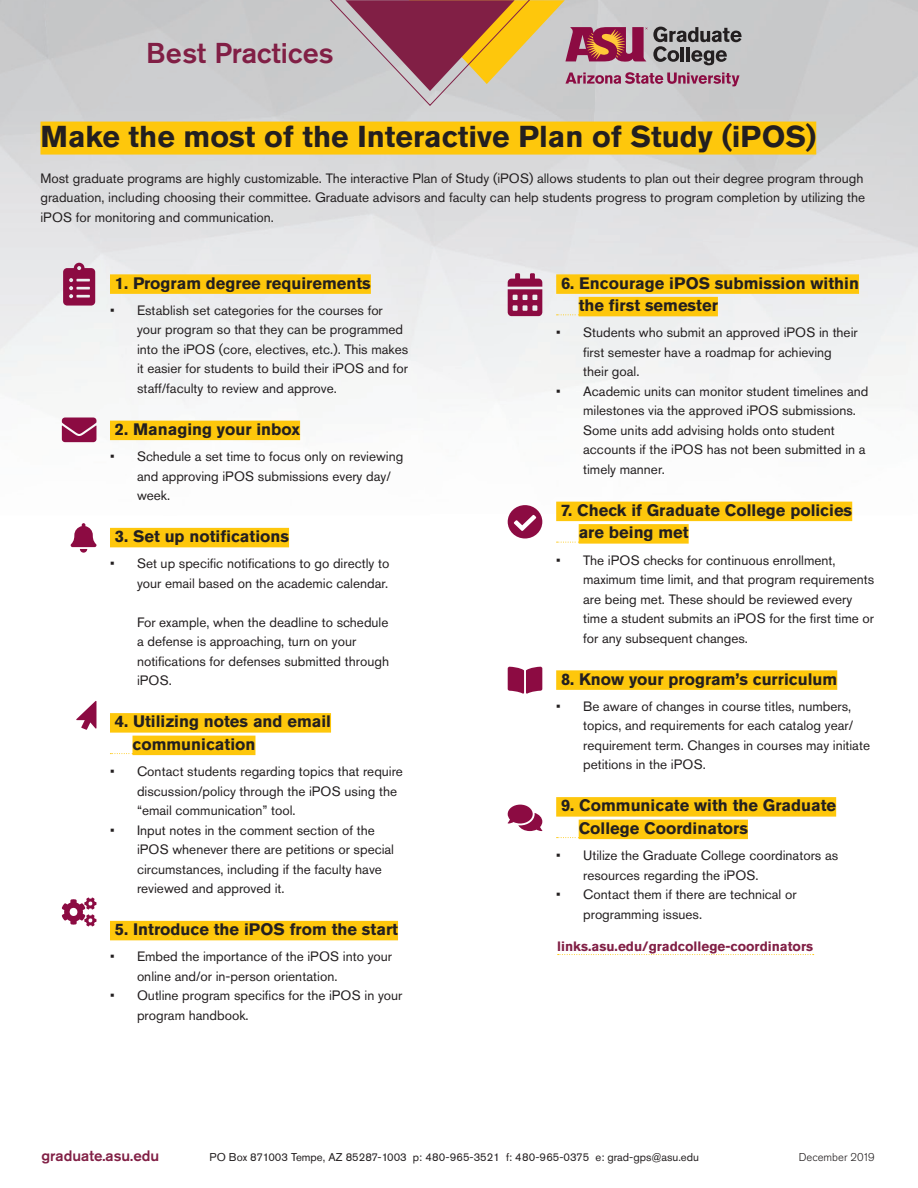
<style>
.page{position:relative;width:918px;height:1188px;background:#fff}
.page>*{position:absolute;margin:0;border:0;box-sizing:border-box;transform-origin:0 0}
.t1{font:700 30px "Akzidenz Grotesk Std";color:#231f20}
.t2{font:500 28.5px "Akzidenz Grotesk Std";color:#811f45}
.Headline_1{font:700 16.5px/22.5px "Akzidenz Grotesk Std";color:#231f20}
.t3{font:500 15px "Akzidenz Grotesk Std";color:#811f45}
.Copy{font:13.5px/19.5px "Akzidenz Grotesk Std";color:#231f20}
.Headline_1-2{font:700 13.5px "Akzidenz Grotesk Std";color:#811f45}
.t4{font:11.25px "Akzidenz Grotesk Std";color:#231f20}
.t5{font:300 11.25px "Akzidenz Grotesk Std";color:#231f20}
</style>
<div class="page">
<img style="left:0;top:0;width:918px;height:956px">
<div style="left:40px;top:122px;width:776px;height:33px;background:#fec70c"></div>
<div style="left:110px;top:274px;width:261px;height:20px;background:#fec70c"></div>
<div style="left:110px;top:421px;width:190px;height:19px;background:#fec70c"></div>
<div style="left:110px;top:528px;width:179px;height:19px;background:#fec70c"></div>
<div style="left:110px;top:713px;width:221px;height:20px;background:#fec70c"></div>
<svg style="left:110px;top:753px;width:23px;height:1px"></svg>
<div style="left:133px;top:736px;width:122px;height:19px;background:#fec70c"></div>
<div style="left:110px;top:921px;width:288px;height:19px;background:#fec70c"></div>
<svg style="left:63px;top:263px;width:32px;height:43px"></svg>
<svg style="left:62px;top:418px;width:34px;height:24px"></svg>
<svg style="left:71px;top:523px;width:25px;height:30px"></svg>
<svg style="left:508px;top:805px;width:34px;height:26px"></svg>
<svg style="left:508px;top:667px;width:34px;height:27px"></svg>
<svg style="left:508px;top:505px;width:34px;height:33px"></svg>
<svg style="left:62px;top:897px;width:35px;height:29px"></svg>
<svg style="left:508px;top:273px;width:34px;height:43px"></svg>
<svg style="left:76px;top:701px;width:20px;height:29px"></svg>
<div style="left:556px;top:274px;width:303px;height:20px;background:#fec70c"></div>
<svg style="left:557px;top:314px;width:22px;height:1px"></svg>
<div style="left:579px;top:297px;width:139px;height:19px;background:#fec70c"></div>
<div style="left:556px;top:502px;width:296px;height:19px;background:#fec70c"></div>
<svg style="left:557px;top:542px;width:22px;height:1px"></svg>
<div style="left:579px;top:524px;width:110px;height:20px;background:#fec70c"></div>
<div style="left:556px;top:670px;width:281px;height:20px;background:#fec70c"></div>
<div style="left:556px;top:797px;width:280px;height:20px;background:#fec70c"></div>
<svg style="left:557px;top:837px;width:22px;height:1px"></svg>
<div style="left:579px;top:820px;width:169px;height:19px;background:#fec70c"></div>
<svg style="left:558px;top:954px;width:256px;height:1px"></svg>
<svg style="left:320px;top:0;width:422px;height:106px;background:#b99b97"></svg>
<h2 class="t2" style="left:146px;top:35px;width:189px">Best Practices</h2>
<p class="t1" style="left:40px;top:119px;width:777px">Make the most of the Interactive Plan of Study (iPOS)</p>
<p class="Copy" style="left:40px;top:168px;width:826px">Most graduate programs are highly customizable. The interactive Plan of Study (iPOS) allows students to plan out their degree program through graduation, including choosing their committee. Graduate advisors and faculty can help students progress to program completion by utilizing the iPOS for monitoring and communication.</p>
<p class="Headline_1" style="left:115px;top:272px;width:258px">1. Program degree requirements</p>
<p class="Copy" style="left:137px;top:300px;width:273px;text-indent:-27px">• Establish set categories for the courses for your program so that they can be programmed into the iPOS (core, electives, etc.). This makes it easier for students to build their iPOS and for staff/faculty to review and approve.</p>
<p class="Headline_1" style="left:115px;top:418px;width:187px">2. Managing your inbox</p>
<p class="Copy" style="left:137px;top:447px;width:268px;text-indent:-27px">• Schedule a set time to focus only on reviewing and approving iPOS submissions every day/ week.</p>
<p class="Headline_1" style="left:115px;top:525px;width:176px">3. Set up notifications</p>
<p class="Copy" style="left:110px;top:554px;width:281px;text-align:right">• Set up specific notifications to go directly to your email based on the academic calendar.</p>
<p class="Copy" style="left:137px;top:612px;width:254px">For example, when the deadline to schedule a defense is approaching, turn on your notifications for defenses submitted through iPOS.</p>
<p class="Headline_1" style="left:133px;top:710px;width:200px;text-indent:-18px">4. Utilizing notes and email communication</p>
<p class="Copy" style="left:137px;top:762px;width:268px;text-indent:-27px">• Contact students regarding topics that require discussion/policy through the iPOS using the “email communication” tool.</p>
<p class="Copy" style="left:137px;top:820px;width:259px;text-indent:-27px">• Input notes in the comment section of the iPOS whenever there are petitions or special circumstances, including if the faculty have reviewed and approved it.</p>
<p class="Headline_1" style="left:115px;top:918px;width:285px">5. Introduce the iPOS from the start</p>
<p class="Copy" style="left:137px;top:947px;width:257px;text-indent:-27px">• Embed the importance of the iPOS into your online and/or in-person orientation.</p>
<p class="Copy" style="left:137px;top:986px;width:267px;text-indent:-27px">• Outline program specifics for the iPOS in your program handbook.</p>
<p class="Headline_1" style="left:579px;top:272px;width:282px;text-indent:-18px">6. Encourage iPOS submission within the first semester</p>
<p class="Copy" style="left:583px;top:323px;width:276px;text-indent:-27px">• Students who submit an approved iPOS in their first semester have a roadmap for achieving their goal.</p>
<p class="Copy" style="left:583px;top:381px;width:287px;text-indent:-27px">• Academic units can monitor student timelines and milestones via the approved iPOS submissions.<br>Some units add advising holds onto student accounts if the iPOS has not been submitted in a timely manner.</p>
<p class="Headline_1" style="left:579px;top:499px;width:275px;text-indent:-18px">7. Check if Graduate College policies are being met</p>
<p class="Copy" style="left:583px;top:550px;width:293px;text-indent:-27px">• The iPOS checks for continuous enrollment, maximum time limit, and that program requirements are being met. These should be reviewed every time a student submits an iPOS for the first time or for any subsequent changes.</p>
<p class="Headline_1" style="left:561px;top:668px;width:278px">8. Know your program’s curriculum</p>
<p class="Copy" style="left:583px;top:696px;width:288px;text-indent:-27px">• Be aware of changes in course titles, numbers, topics, and requirements for each catalog year/ requirement term. Changes in courses may initiate petitions in the iPOS.</p>
<p class="Headline_1" style="left:579px;top:794px;width:259px;text-indent:-18px">9. Communicate with the Graduate<br>College Coordinators</p>
<p class="Copy" style="left:583px;top:846px;width:257px;text-indent:-27px">• Utilize the Graduate College coordinators as resources regarding the iPOS.</p>
<p class="Copy" style="left:583px;top:885px;width:215px;text-indent:-27px">• Contact them if there are technical or programming issues.</p>
<p class="Headline_1-2" style="left:557px;top:938px;width:257px">links.asu.edu/gradcollege-coordinators</p>
<p class="t3" style="left:42px;top:1147px;width:119px">graduate.asu.edu</p>
<p class="t4" style="left:210px;top:1150px;width:491px">PO Box 871003 Tempe, AZ 85287-1003 p: 480-965-3521 f: 480-965-0375 e: grad-gps@asu.edu</p>
<p class="t5" style="left:799px;top:1150px;width:78px">December 2019</p>
</div>
